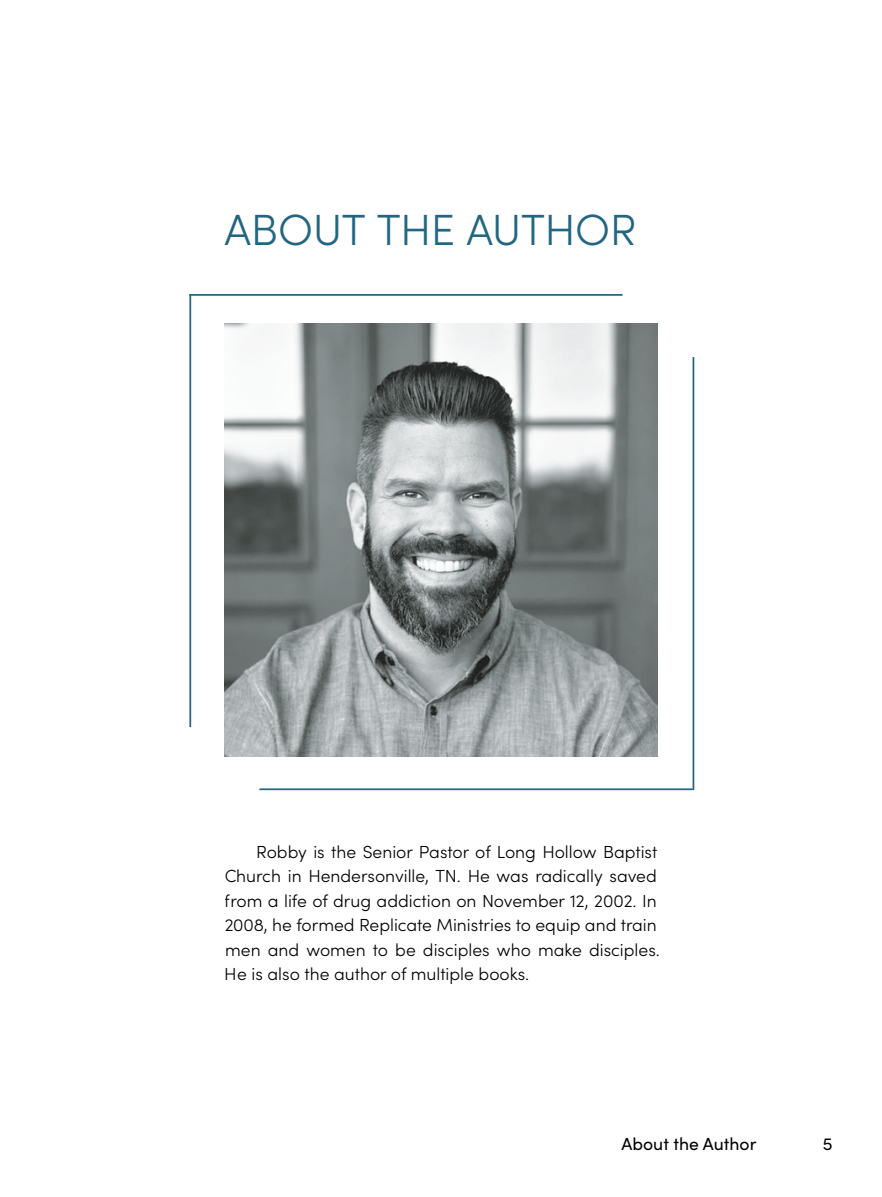
<style>
.page{position:relative;width:882px;height:1197px;background:#fff}
.page>*{position:absolute;margin:0;border:0;box-sizing:border-box;transform-origin:0 0}
.t1{font:300 43.75px "Sofia Pro";letter-spacing:-.01em;color:#236682}
.t2{font:300 17.5px/24.5px "Sofia Pro";color:#000}
.t3{font:17.5px "Sofia Pro";color:#000}
</style>
<div class="page">
<img style="left:224px;top:323px;width:434px;height:433px">
<hr style="left:189px;top:294px;width:434px;height:2px;background:#236682">
<hr style="left:189px;top:294px;width:2px;height:433px;background:#236682">
<hr style="left:693px;top:357px;width:1px;height:433px;background:#236682">
<hr style="left:259px;top:788px;width:434px;height:2px;background:#236682">
<h1 class="t1" style="left:225px;top:198px;width:414px">ABOUT THE AUTHOR</h1>
<p class="t2" style="left:224px;top:838px;width:437px;text-indent:32px">Robby is the Senior Pastor of Long Hollow Baptist Church in Hendersonville, TN. He was radically saved from a life of drug addiction on November 12, 2002. In 2008, he formed Replicate Ministries to equip and train men and women to be disciples who make disciples.<br>He is also the author of multiple books.</p>
<p class="t3" style="left:622px;top:1131px;width:136px">About the Author</p>
<p class="t3" style="left:823px;top:1131px;width:11px">5</p>
</div>
